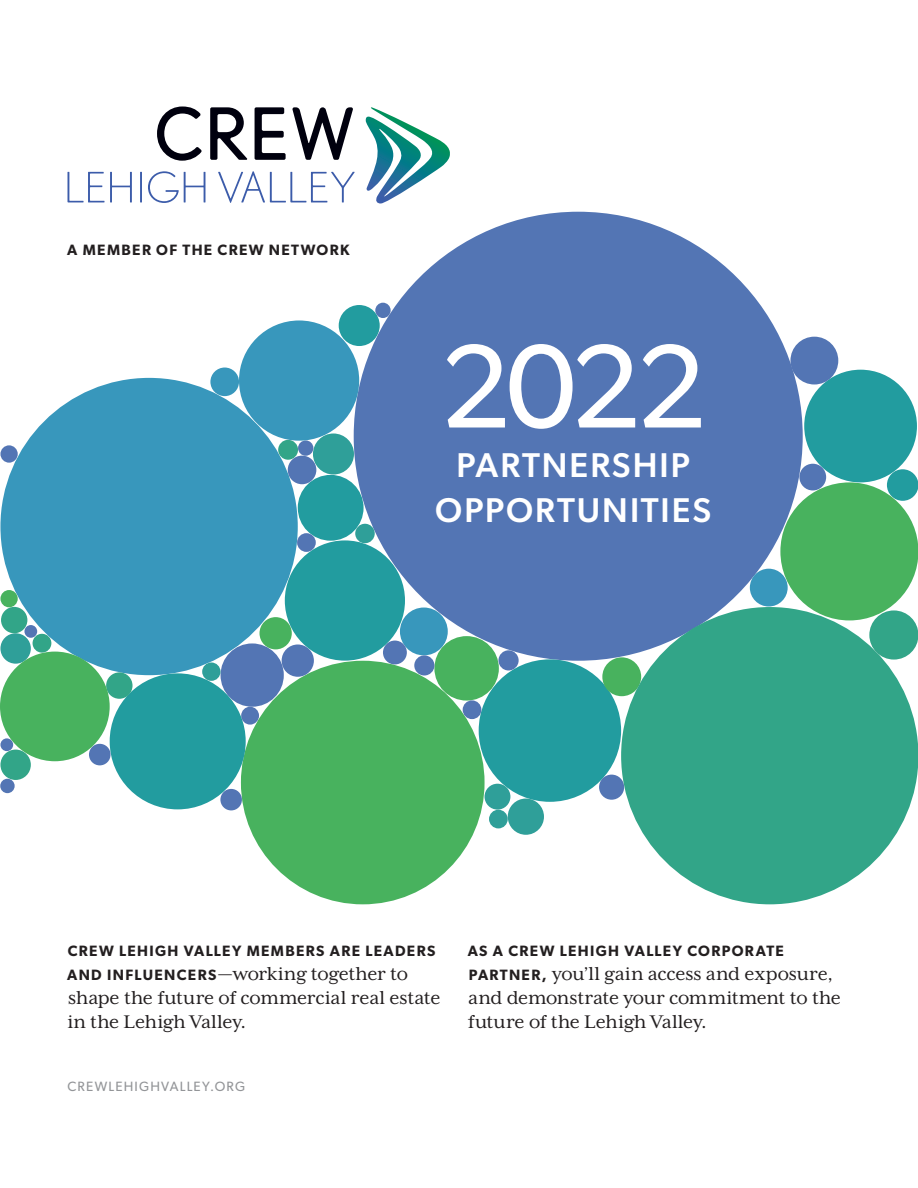
<style>
.page{position:relative;width:918px;height:1188px;background:#fff}
.page>*{position:absolute;margin:0;border:0;box-sizing:border-box;transform-origin:0 0}
.t1{font:119.25px "Gibson";color:#fff}
.t2{font:500 34.5px "Gibson";letter-spacing:.06em;color:#fff}
.Callout_Body{font:21px/24px "Mrs Eaves XL Serif OT";letter-spacing:-.01em;color:#231f20}
.Callout_Body-2{font:600 15px "Gibson";letter-spacing:.09em;color:#231f20}
.Callout_Body-3{font:13.5px "Gibson";letter-spacing:.09em;color:#939598}
.s1{font-family:"Gibson";font-weight:600;font-size:15px}
</style>
<div class="page">
<div style="left:354px;top:212px;width:449px;height:449px;background:#5375b4;border-radius:50%"></div>
<div style="left:0;top:378px;width:298px;height:297px;background:#3897bc;border-radius:50%"></div>
<div style="left:241px;top:661px;width:244px;height:243px;background:#48b25e;border-radius:50%"></div>
<div style="left:110px;top:673px;width:136px;height:136px;background:#229c9f;border-radius:50%"></div>
<div style="left:479px;top:659px;width:142px;height:143px;background:#229c9f;border-radius:50%"></div>
<div style="left:780px;top:482px;width:138px;height:138px;background:#48b25e;border-radius:50%"></div>
<div style="left:804px;top:370px;width:113px;height:112px;background:#229c9f;border-radius:50%"></div>
<div style="left:434px;top:636px;width:65px;height:65px;background:#48b25e;border-radius:50%"></div>
<div style="left:400px;top:608px;width:48px;height:47px;background:#3897bc;border-radius:50%"></div>
<div style="left:790px;top:337px;width:48px;height:47px;background:#5375b4;border-radius:50%"></div>
<div style="left:221px;top:643px;width:63px;height:64px;background:#5375b4;border-radius:50%"></div>
<div style="left:298px;top:475px;width:66px;height:66px;background:#229c9f;border-radius:50%"></div>
<div style="left:313px;top:434px;width:41px;height:41px;background:#2f9f99;border-radius:50%"></div>
<div style="left:339px;top:305px;width:41px;height:41px;background:#229c9f;border-radius:50%"></div>
<div style="left:288px;top:456px;width:28px;height:28px;background:#5375b4;border-radius:50%"></div>
<div style="left:210px;top:368px;width:29px;height:28px;background:#3897bc;border-radius:50%"></div>
<div style="left:260px;top:617px;width:32px;height:32px;background:#48b25e;border-radius:50%"></div>
<div style="left:282px;top:645px;width:32px;height:32px;background:#5375b4;border-radius:50%"></div>
<div style="left:508px;top:799px;width:36px;height:36px;background:#2f9f99;border-radius:50%"></div>
<div style="left:869px;top:610px;width:49px;height:50px;background:#32a588;border-radius:50%"></div>
<div style="left:278px;top:440px;width:20px;height:20px;background:#32a588;border-radius:50%"></div>
<div style="left:297px;top:533px;width:19px;height:19px;background:#5375b4;border-radius:50%"></div>
<div style="left:383px;top:641px;width:24px;height:23px;background:#5375b4;border-radius:50%"></div>
<div style="left:355px;top:524px;width:20px;height:19px;background:#2f9f99;border-radius:50%"></div>
<div style="left:414px;top:655px;width:20px;height:21px;background:#5375b4;border-radius:50%"></div>
<div style="left:463px;top:700px;width:18px;height:19px;background:#5375b4;border-radius:50%"></div>
<div style="left:489px;top:810px;width:19px;height:18px;background:#2f9f99;border-radius:50%"></div>
<div style="left:599px;top:775px;width:25px;height:25px;background:#5375b4;border-radius:50%"></div>
<div style="left:485px;top:784px;width:25px;height:26px;background:#2f9f99;border-radius:50%"></div>
<div style="left:750px;top:569px;width:38px;height:38px;background:#3897bc;border-radius:50%"></div>
<div style="left:799px;top:464px;width:27px;height:26px;background:#5375b4;border-radius:50%"></div>
<div style="left:887px;top:469px;width:31px;height:32px;background:#229c9f;border-radius:50%"></div>
<div style="left:602px;top:657px;width:39px;height:39px;background:#48b25e;border-radius:50%"></div>
<div style="left:498px;top:650px;width:21px;height:20px;background:#5375b4;border-radius:50%"></div>
<div style="left:298px;top:440px;width:15px;height:16px;background:#5375b4;border-radius:50%"></div>
<div style="left:375px;top:303px;width:16px;height:15px;background:#5375b4;border-radius:50%"></div>
<div style="left:202px;top:662px;width:19px;height:19px;background:#2f9f99;border-radius:50%"></div>
<div style="left:220px;top:789px;width:22px;height:21px;background:#5375b4;border-radius:50%"></div>
<div style="left:89px;top:744px;width:22px;height:21px;background:#5375b4;border-radius:50%"></div>
<div style="left:0;top:750px;width:31px;height:30px;background:#32a588;border-radius:50%"></div>
<div style="left:0;top:633px;width:31px;height:31px;background:#2f9f99;border-radius:50%"></div>
<div style="left:106px;top:672px;width:27px;height:27px;background:#32a588;border-radius:50%"></div>
<div style="left:1px;top:607px;width:26px;height:26px;background:#32a588;border-radius:50%"></div>
<div style="left:0;top:738px;width:13px;height:13px;background:#5375b4;border-radius:50%"></div>
<div style="left:24px;top:625px;width:13px;height:13px;background:#5375b4;border-radius:50%"></div>
<div style="left:0;top:590px;width:18px;height:17px;background:#48b25e;border-radius:50%"></div>
<div style="left:0;top:445px;width:18px;height:18px;background:#5375b4;border-radius:50%"></div>
<div style="left:33px;top:634px;width:18px;height:19px;background:#32a588;border-radius:50%"></div>
<div style="left:0;top:779px;width:15px;height:14px;background:#5375b4;border-radius:50%"></div>
<div style="left:241px;top:707px;width:18px;height:18px;background:#5375b4;border-radius:50%"></div>
<div style="left:0;top:652px;width:110px;height:109px;background:#48b25e;border-radius:50%"></div>
<div style="left:285px;top:540px;width:120px;height:121px;background:#229c9f;border-radius:50%"></div>
<div style="left:239px;top:320px;width:120px;height:121px;background:#3897bc;border-radius:50%"></div>
<div style="left:621px;top:607px;width:297px;height:297px;background:#32a588;border-radius:50%"></div>
<svg style="left:366px;top:107px;width:84px;height:97px"></svg>
<svg style="left:157px;top:106px;width:196px;height:55px"></svg>
<svg style="left:148px;top:171px;width:57px;height:32px"></svg>
<hr style="left:140px;top:172px;width:2px;height:30px;background:#3c5caa">
<svg style="left:68px;top:172px;width:64px;height:30px"></svg>
<svg style="left:218px;top:171px;width:137px;height:32px"></svg>
<p class="Callout_Body-2" style="left:67px;top:241px;width:284px">A MEMBER OF THE CREW NETWORK</p>
<p class="t1" style="left:440px;top:315px;width:267px">2022</p>
<p class="t2" style="left:457px;top:444px;width:235px">PARTNERSHIP</p>
<p class="t2" style="left:435px;top:489px;width:277px">OPPORTUNITIES</p>
<p class="Callout_Body-2" style="left:68px;top:942px;width:369px">CREW LEHIGH VALLEY MEMBERS ARE LEADERS</p>
<p class="Callout_Body" style="left:67px;top:962px;width:375px"><span class="s1">AND INFLUENCERS</span>—working together to shape the future of commercial real estate in the Lehigh Valley.</p>
<p class="Callout_Body-3" style="left:68px;top:1078px;width:179px">CREWLEHIGHVALLEY.ORG</p>
<p class="Callout_Body-2" style="left:468px;top:942px;width:318px">AS A CREW LEHIGH VALLEY CORPORATE</p>
<p class="Callout_Body" style="left:468px;top:962px;width:375px"><span class="s1">PARTNER,</span> you’ll gain access and exposure, and demonstrate your commitment to the future of the Lehigh Valley.</p>
</div>
